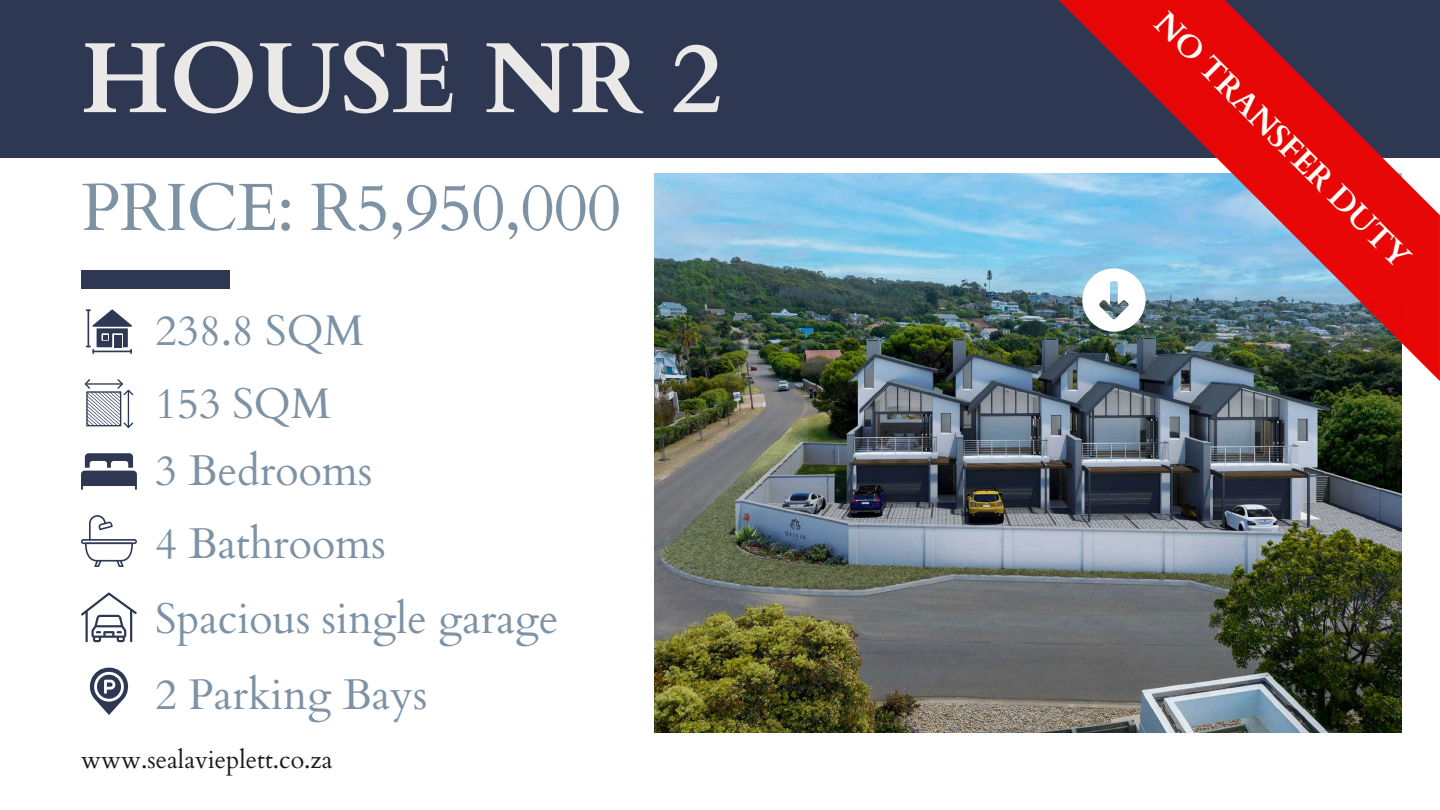
<style>
.page{position:relative;width:1440px;height:810px;background:#fff}
.page>*{position:absolute;margin:0;border:0;box-sizing:border-box;transform-origin:0 0}
.t1{font:700 100px "Cardo";color:#ebe8e8}
.t2{font:66.9px "Cardo";letter-spacing:-.015em;color:#7d92a5}
.t3{font:42.8px/75.4px "Cardo";color:#7d92a5}
.t4{font:700 32px "Cardo";color:#fffcf7}
.t5{font:25px "Cardo";color:#1b1a1a}
</style>
<div class="page">
<div style="left:81px;top:270px;width:148px;height:19px;background:#2f3853"></div>
<svg style="left:86px;top:309px;width:46px;height:45px"></svg>
<div style="left:114px;top:335px;width:7px;height:12px;background:#2f3853"></div>
<svg style="left:81px;top:453px;width:56px;height:37px"></svg>
<img style="left:655px;top:174px;width:746px;height:559px">
<svg style="left:85px;top:379px;width:48px;height:49px"></svg>
<svg style="left:81px;top:515px;width:56px;height:52px"></svg>
<svg style="left:89px;top:668px;width:40px;height:47px"></svg>
<svg style="left:81px;top:592px;width:56px;height:50px"></svg>
<div style="left:0;top:0;width:1440px;height:158px;background:#2f3853"></div>
<svg style="left:1055px;top:0;width:385px;height:381px"></svg>
<h1 class="t1" style="left:81px;top:13px;width:643px">HOUSE NR 2</h1>
<h2 class="t2" style="left:81px;top:164px;width:542px">PRICE: R5,950,000</h2>
<p class="t3" style="left:155px;top:294px;width:210px">238.8 SQM</p>
<p class="t3" style="left:155px;top:367px;width:177px">153 SQM</p>
<p class="t3" style="left:155px;top:434px;width:219px">3 Bedrooms</p>
<p class="t3" style="left:155px;top:507px;width:232px">4 Bathrooms</p>
<p class="t3" style="left:155px;top:582px;width:405px">Spacious single garage<br>2 Parking Bays</p>
<p class="t5" style="left:81px;top:743px;width:253px">www.sealavieplett.co.za</p>
<p class="t4" style="left:1175px;top:2px;width:348px;rotate:45deg">NO TRANSFER DUTY</p>
</div>
